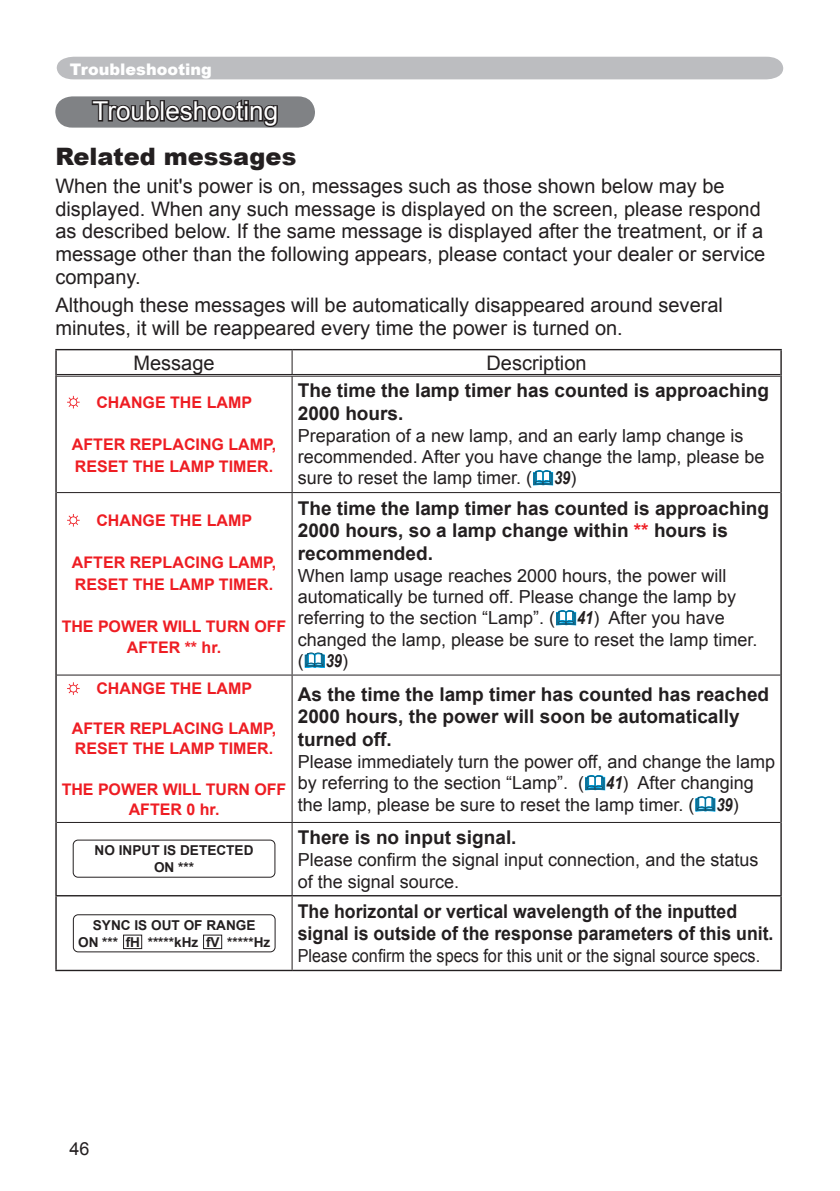
<style>
.page{position:relative;width:840px;height:1191px;background:#fff}
.page>*{position:absolute;margin:0;border:0;box-sizing:border-box;transform-origin:0 0}
.t1{font:26px "Arial";color:#fff}
.t2{font:900 24px "Arial";color:#231f20}
.t3{font:20px/22.6px "Arial";color:#231f20}
.t4{font:700 19px/22.6px "Arial";color:#231f20}
.t5{font:700 19px/22.6px "Arial";color:#231f20;scale:.93 1}
.t6{font:18px/21.2px "Arial";color:#231f20}
.t7{font:18px "Arial";color:#231f20;scale:.9 1}
.t8{font:700 16px/21.2px "Arial";color:#ee1d23}
.t9{font:900 16px "Arial";color:#fff}
.t10{font:700 13.6px/17px "Arial";color:#231f20;text-align:center}
.s1{font-family:"Arial Narrow";font-weight:700;font-style:italic}
.s2{color:#ee1d23}
</style>
<div class="page">
<div style="left:57px;top:57px;width:725px;height:22px;background:#bcbdc0"></div>
<svg style="left:55px;top:96px;width:260px;height:32px;background:#6a6a6c"></svg>
<svg style="left:291px;top:350px;width:1px;height:24px"></svg>
<hr style="left:291px;top:376px;width:1px;height:116px;background:#231f20">
<hr style="left:57px;top:492px;width:235px;height:1px;background:#231f20">
<hr style="left:292px;top:492px;width:488px;height:1px;background:#231f20">
<hr style="left:291px;top:493px;width:1px;height:181px;background:#231f20">
<hr style="left:57px;top:674px;width:235px;height:1px;background:#231f20">
<hr style="left:292px;top:674px;width:488px;height:1px;background:#231f20">
<hr style="left:291px;top:675px;width:1px;height:147px;background:#231f20">
<hr style="left:57px;top:822px;width:235px;height:1px;background:#231f20">
<hr style="left:292px;top:822px;width:488px;height:1px;background:#231f20">
<hr style="left:291px;top:823px;width:1px;height:72px;background:#231f20">
<hr style="left:291px;top:896px;width:1px;height:73px;background:#231f20">
<hr style="left:55px;top:349px;width:237px;height:1px;background:#231f20">
<hr style="left:55px;top:350px;width:2px;height:25px;background:#231f20">
<hr style="left:292px;top:349px;width:489px;height:1px;background:#231f20">
<svg style="left:780px;top:350px;width:1px;height:25px"></svg>
<hr style="left:55px;top:375px;width:2px;height:117px;background:#231f20">
<hr style="left:780px;top:375px;width:1px;height:117px;background:#231f20">
<hr style="left:55px;top:492px;width:2px;height:183px;background:#231f20">
<hr style="left:780px;top:492px;width:1px;height:183px;background:#231f20">
<hr style="left:55px;top:675px;width:2px;height:147px;background:#231f20">
<hr style="left:780px;top:675px;width:1px;height:147px;background:#231f20">
<hr style="left:55px;top:822px;width:2px;height:73px;background:#231f20">
<hr style="left:780px;top:822px;width:1px;height:73px;background:#231f20">
<hr style="left:55px;top:895px;width:237px;height:1px;background:#231f20">
<hr style="left:55px;top:896px;width:2px;height:73px;background:#231f20">
<hr style="left:292px;top:895px;width:489px;height:1px;background:#231f20">
<hr style="left:780px;top:896px;width:1px;height:73px;background:#231f20">
<hr style="left:55px;top:969px;width:237px;height:2px;background:#231f20">
<hr style="left:292px;top:969px;width:489px;height:2px;background:#231f20">
<hr style="left:57px;top:374px;width:235px;height:1px;background:#231f20">
<hr style="left:57px;top:376px;width:235px;height:1px;background:#231f20">
<hr style="left:292px;top:374px;width:488px;height:1px;background:#231f20">
<hr style="left:292px;top:376px;width:488px;height:1px;background:#231f20">
<div style="left:73px;top:839px;width:202px;height:38px;border:1px solid #231f20;border-radius:5px"></div>
<svg style="left:72px;top:914px;width:204px;height:38px"></svg>
<svg style="left:67px;top:514px;width:13px;height:12px"></svg>
<svg style="left:67px;top:396px;width:13px;height:12px"></svg>
<svg style="left:67px;top:682px;width:13px;height:13px"></svg>
<svg style="left:533px;top:470px;width:20px;height:16px"></svg>
<svg style="left:556px;top:610px;width:20px;height:16px"></svg>
<svg style="left:304px;top:652px;width:21px;height:16px"></svg>
<svg style="left:585px;top:775px;width:20px;height:16px"></svg>
<svg style="left:695px;top:796px;width:20px;height:16px"></svg>
<p class="t9" style="left:70px;top:57px;width:143px">Troubleshooting</p>
<h1 class="t1" style="left:92px;top:94px;width:187px">Troubleshooting</h1>
<h2 class="t2" style="left:55px;top:139px;width:242px">Related messages</h2>
<p class="t3" style="left:55px;top:175px;width:711px">When the unit's power is on, messages such as those shown below may be displayed. When any such message is displayed on the screen, please respond as described below. If the same message is displayed after the treatment, or if a message other than the following appears, please contact your dealer or service company.</p>
<p class="t3" style="left:55px;top:294px;width:668px">Although these messages will be automatically disappeared around several minutes, it will be reappeared every time the power is turned on.</p>
<p class="t3" style="left:133px;top:351px;width:83px">Message</p>
<p class="t3" style="left:486px;top:351px;width:102px">Description</p>
<p class="t8" style="left:96px;top:392px;width:157px">CHANGE THE LAMP</p>
<p class="t8" style="left:72px;top:434px;width:206px">AFTER REPLACING LAMP,<br>RESET THE LAMP TIMER.</p>
<p class="t4" style="left:297px;top:380px;width:472px">The time the lamp timer has counted is approaching<br>2000 hours.</p>
<p class="t6" style="left:297px;top:425px;width:468px">Preparation of a new lamp, and an early lamp change is recommended. After you have change the lamp, please be sure to reset the lamp timer. ( <span class="s1">39</span>)</p>
<p class="t8" style="left:96px;top:510px;width:157px">CHANGE THE LAMP</p>
<p class="t8" style="left:72px;top:552px;width:206px">AFTER REPLACING LAMP,<br>RESET THE LAMP TIMER.</p>
<p class="t8" style="left:62px;top:616px;width:226px;text-align:center">THE POWER WILL TURN OFF<br>AFTER ** hr.</p>
<p class="t8" style="left:96px;top:679px;width:157px">CHANGE THE LAMP</p>
<p class="t8" style="left:72px;top:719px;width:206px;line-height:20px">AFTER REPLACING LAMP,<br>RESET THE LAMP TIMER.</p>
<p class="t8" style="left:62px;top:779px;width:226px;line-height:20px;text-align:center">THE POWER WILL TURN OFF<br>AFTER 0 hr.</p>
<p class="t10" style="left:95px;top:842px;width:160px">NO INPUT IS DETECTED<br>ON ***</p>
<p class="t10" style="left:78px;top:917px;width:194px">SYNC IS OUT OF RANGE<br>ON *** fH *****kHz fV *****Hz</p>
<p class="t4" style="left:297px;top:497px;width:472px">The time the lamp timer has counted is approaching<br>2000 hours, so a lamp change within <span class="s2">**</span> hours is recommended.</p>
<p class="t6" style="left:297px;top:565px;width:461px">When lamp usage reaches 2000 hours, the power will automatically be turned off. Please change the lamp by referring to the section “Lamp”. ( <span class="s1">41</span>) After you have changed the lamp, please be sure to reset the lamp timer. ( <span class="s1">39</span>)</p>
<p class="t4" style="left:297px;top:683px;width:472px">As the time the lamp timer has counted has reached<br>2000 hours, the power will soon be automatically turned off.</p>
<p class="t6" style="left:297px;top:751px;width:478px">Please immediately turn the power off, and change the lamp by referring to the section “Lamp”. ( <span class="s1">41</span>) After changing the lamp, please be sure to reset the lamp timer. ( <span class="s1">39</span>)</p>
<p class="t4" style="left:297px;top:827px;width:220px">There is no input signal.</p>
<p class="t6" style="left:297px;top:849px;width:462px">Please confirm the signal input connection, and the status of the signal source.</p>
<p class="t5" style="left:297px;top:900px;width:513px">The horizontal or vertical wavelength of the inputted signal is outside of the response parameters of this unit.</p>
<p class="t7" style="left:297px;top:944px;width:515px">Please confirm the specs for this unit or the signal source specs.</p>
<p class="t6" style="left:69px;top:1138px;width:22px">46</p>
</div>
